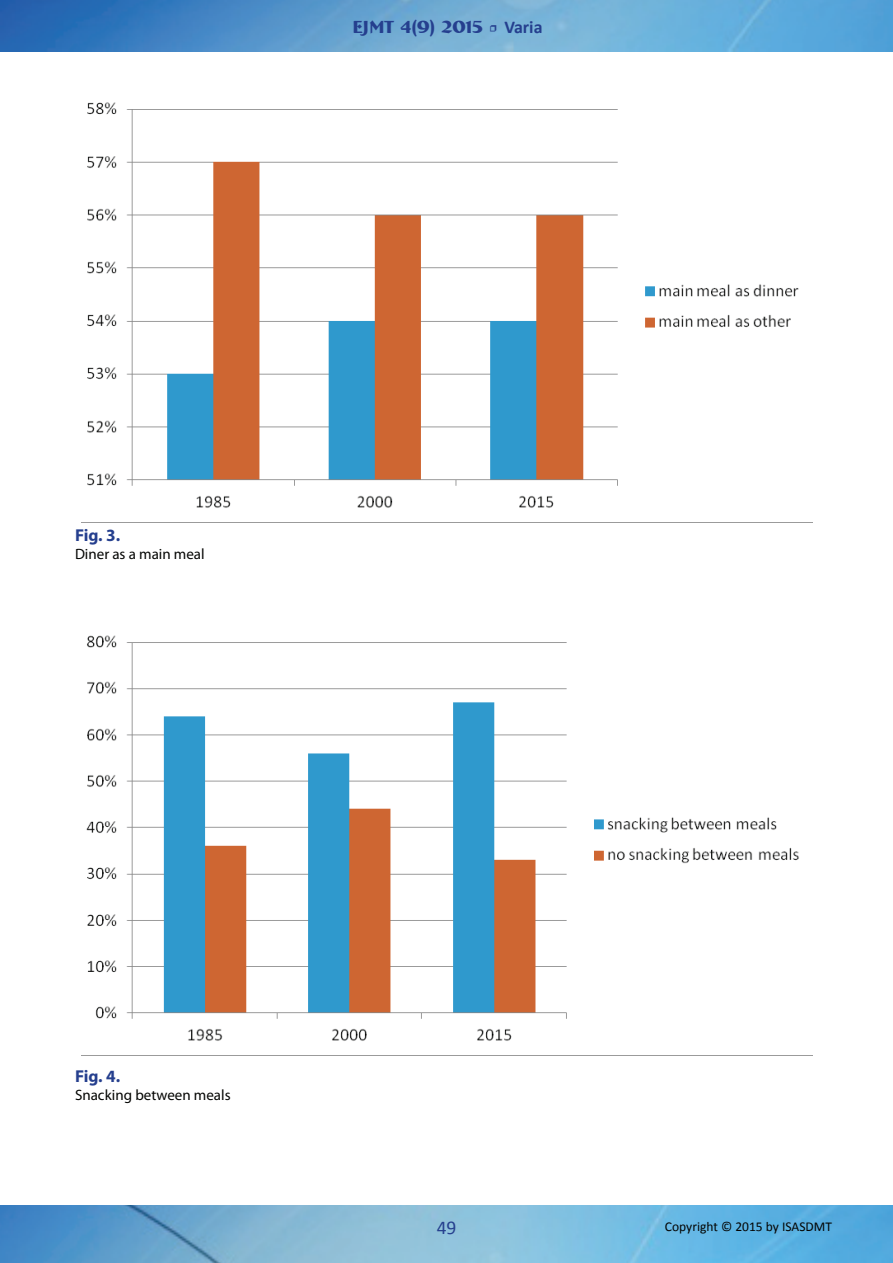
<style>
.page{position:relative;width:893px;height:1263px;background:#fff}
.page>*{position:absolute;margin:0;border:0;box-sizing:border-box;transform-origin:0 0}
.t1{font:19.5px "Calibri";color:#253f8e}
.t2{font:700 18px "Bremen BT";color:#253f8e}
.t3{font:700 17.25px "Myriad Pro";letter-spacing:-.01em;color:#253f8e}
.t4{font:15px "Myriad Pro";color:#040503}
.t5{font:13.5px "Calibri";color:#040503}
.s1{font-family:"Minion Pro";font-weight:400}
.s2{font-family:"Calibri"}
</style>
<div class="page">
<img style="left:0;top:0;width:893px;height:52px">
<img style="left:0;top:1205px;width:893px;height:58px">
<img style="left:82px;top:102px;width:730px;height:421px">
<img style="left:82px;top:635px;width:730px;height:421px">
<p class="t2" style="left:352px;top:15px;width:192px">EJMT 4(9) 2015 <span class="s1">•</span> <span class="s2">Varia</span></p>
<p class="t3" style="left:75px;top:524px;width:47px">Fig. 3.</p>
<p class="t4" style="left:75px;top:545px;width:131px">Diner as a main meal</p>
<p class="t3" style="left:75px;top:1065px;width:47px">Fig. 4.</p>
<p class="t4" style="left:75px;top:1085px;width:157px">Snacking between meals</p>
<h1 class="t1" style="left:437px;top:1215px;width:21px">49</h1>
<p class="t5" style="left:665px;top:1218px;width:169px">Copyright © 2015 by ISASDMT</p>
</div>
